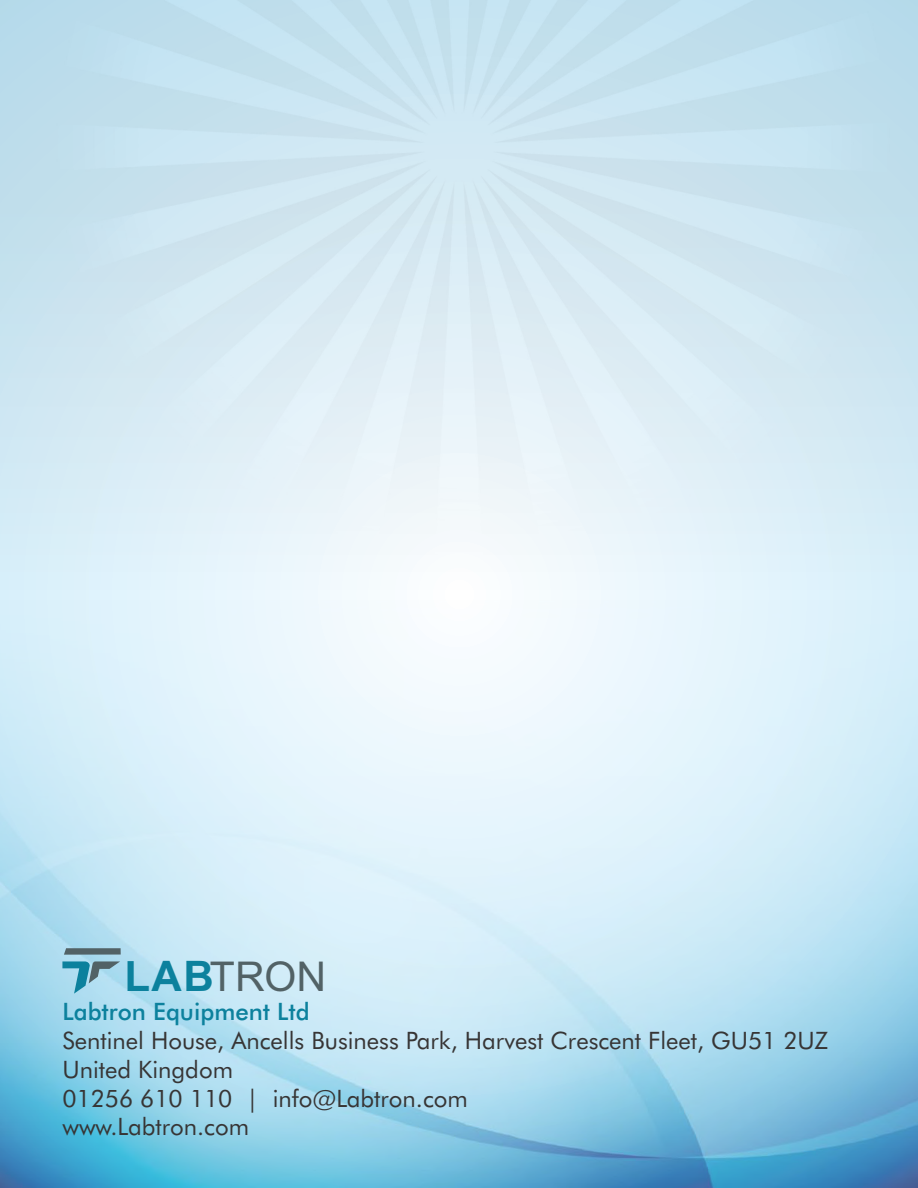
<style>
.page{position:relative;width:918px;height:1188px;background:#fff}
.page>*{position:absolute;margin:0;border:0;box-sizing:border-box;transform-origin:0 0}
.t1{font:41.1px "Arial Unicode MS";color:#526266}
.t2{font:24px/28.8px "Futura BT";color:#373535}
.t3{font:500 24px "Futura BT";color:#0c819d}
.s1{font-family:"Arial";font-weight:700;font-size:42.15px;color:#0c819d}
</style>
<div class="page">
<img style="left:0;top:598px;width:918px;height:590px">
<svg style="left:62px;top:961px;width:58px;height:33px"></svg>
<svg style="left:64px;top:948px;width:57px;height:7px"></svg>
<h1 class="t1" style="left:124px;top:961px;width:203px"><span class="s1">LAB</span>TRON</h1>
<p class="t3" style="left:62px;top:1002px;width:249px">Labtron Equipment Ltd</p>
<p class="t2" style="left:62px;top:1028px;width:768px">Sentinel House, Ancells Business Park, Harvest Crescent Fleet, GU51 2UZ United Kingdom<br>01256 610 110 | info@Labtron.com<br>www.Labtron.com</p>
</div>
